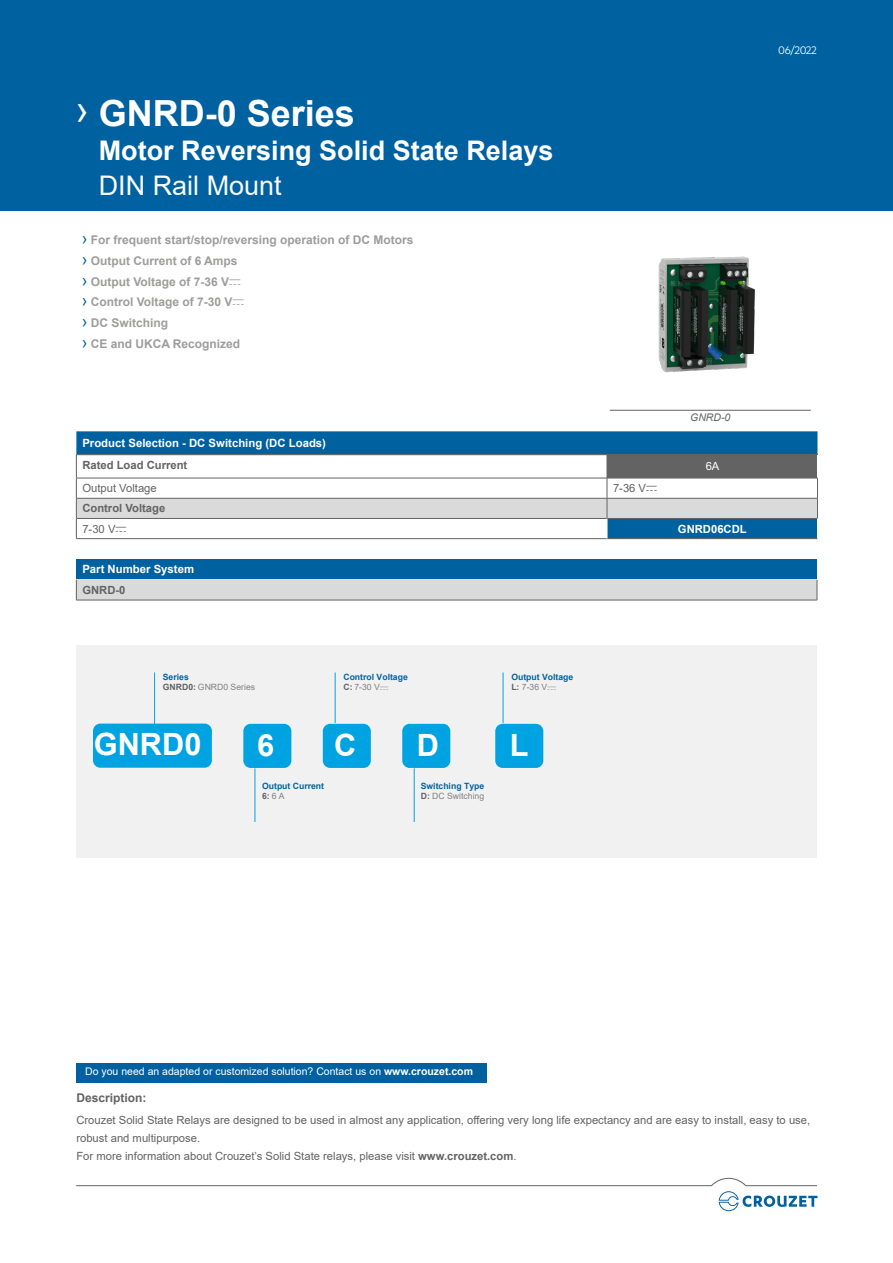
<style>
.page{position:relative;width:893px;height:1263px;background:#fff}
.page>*{position:absolute;margin:0;border:0;box-sizing:border-box;transform-origin:0 0}
.t1{font:700 36px "Arial";color:#fff}
.t2{font:700 30.75px "Arial";color:#fff}
.t3{font:700 27px "Arial";color:#fff}
.t4{font:27px "Arial";color:#fafafb}
.t5{font:12.75px "Karbon";letter-spacing:-.035em;color:#fff}
.t6{font:700 12px/20.7px "Arial";color:#9d9d9c}
.t7{font:700 12px "Arial";color:#646363}
.t8{font:700 11.4px "Arial";color:#fff}
.t9{font:11.25px/18px "Arial";color:#646363}
.t10{font:700 11.25px/20.2px "Arial";color:#646363}
.t11{font:700 11.25px "Arial";color:#fff}
.t12{font:11.25px "Arial";color:#fff}
.t13{font:10.5px "Arial";color:#fff}
.t14{font:italic 10.5px "Arial";color:#646363}
.t15{font:700 8.7px/10.4px "Arial";color:#0063a2}
.t16{font:8.7px/10.4px "Arial";color:#808080}
.s1{font-weight:400;font-size:39px}
.s2{font-weight:400;font-size:16.5px;color:#0061a1}
.s3{font-family:"Graph Schneider";font-weight:400}
.s4{font-weight:700;color:#0061a1}
.s5{font-family:"Graph Schneider"}
.s6{font-weight:400}
.s7{font-weight:700;color:#0063a2}
.s8{font-weight:700;color:#646363}
.s9{color:#646363}
.s10{font-weight:400;color:#808080}
.s11{font-family:"Graph Sch";font-weight:400;color:#808080}
.s12{font-weight:700}
</style>
<div class="page">
<div style="left:0;top:0;width:893px;height:210px;background:#0061a1"></div>
<svg style="left:76px;top:1177px;width:742px;height:34px"></svg>
<div style="left:76px;top:1063px;width:411px;height:20px;background:#0061a1"></div>
<div style="left:76px;top:645px;width:741px;height:213px;background:#f1f1f1"></div>
<hr style="left:610px;top:410px;width:201px;height:1px;background:#646363">
<img style="left:658px;top:256px;width:97px;height:117px">
<div style="left:76px;top:431px;width:741px;height:23px;background:#0061a1"></div>
<hr style="left:607px;top:454px;width:211px;height:1px;background:#646363">
<hr style="left:76px;top:538px;width:531px;height:1px;background:#646363">
<hr style="left:607px;top:538px;width:211px;height:1px;background:#646363">
<hr style="left:76px;top:454px;width:531px;height:1px;background:#646363">
<svg style="left:76px;top:455px;width:742px;height:83px"></svg>
<div style="left:76px;top:559px;width:741px;height:21px;background:#0061a1"></div>
<div style="left:76px;top:580px;width:741px;height:20px;background:#dadada"></div>
<svg style="left:76px;top:580px;width:1px;height:20px"></svg>
<svg style="left:817px;top:580px;width:1px;height:20px"></svg>
<hr style="left:76px;top:600px;width:741px;height:1px;background:#646363">
<hr style="left:255px;top:768px;width:1px;height:54px;background:#00a3e2">
<hr style="left:154px;top:672px;width:1px;height:52px;background:#00a3e2">
<hr style="left:335px;top:672px;width:1px;height:51px;background:#00a3e2">
<hr style="left:503px;top:672px;width:1px;height:51px;background:#00a3e2">
<hr style="left:414px;top:768px;width:1px;height:54px;background:#00a3e2">
<div style="left:243px;top:724px;width:48px;height:44px;background:#00a3e2;border-radius:7px"></div>
<div style="left:323px;top:724px;width:48px;height:44px;background:#00a3e2;border-radius:7px"></div>
<div style="left:402px;top:724px;width:48px;height:44px;background:#00a3e2;border-radius:7px"></div>
<div style="left:93px;top:724px;width:119px;height:44px;background:#00a3e2;border-radius:7px"></div>
<div style="left:495px;top:724px;width:48px;height:44px;background:#00a3e2;border-radius:7px"></div>
<h1 class="t1" style="left:76px;top:88px;width:280px"><span class="s1">›</span> GNRD-0 Series</h1>
<h3 class="t3" style="left:99px;top:132px;width:456px">Motor Reversing Solid State Relays</h3>
<h3 class="t4" style="left:99px;top:167px;width:185px">DIN Rail Mount</h3>
<p class="t6" style="left:82px;top:230px;width:333px"><span class="s2">›</span> For frequent start/stop/reversing operation of DC Motors <span class="s2">›</span> Output Current of 6 Amps<br><span class="s2">›</span> Output Voltage of 7-36 V<span class="s3">c<br></span><span class="s2">›</span> Control Voltage of 7-30 V<span class="s3">c<br></span><span class="s2">›</span> DC Switching<br><span class="s2">›</span> CE and UKCA Recognized</p>
<p class="t5" style="left:770px;top:43px;width:48px"><span class="s4">|</span> 06/2022</p>
<p class="t14" style="left:690px;top:411px;width:42px">GNRD-0</p>
<p class="t8" style="left:82px;top:435px;width:245px">Product Selection - DC Switching (DC Loads)</p>
<p class="t10" style="left:82px;top:455px;width:107px">Rated Load Current</p>
<p class="t12" style="left:706px;top:459px;width:15px">6A</p>
<p class="t9" style="left:82px;top:479px;width:76px">Output Voltage</p>
<p class="t9" style="left:613px;top:479px;width:46px">7-36 V<span class="s5">c</span></p>
<p class="t10" style="left:82px;top:498px;width:84px">Control Voltage<br><span class="s6">7-30 V</span><span class="s3">c</span></p>
<p class="t11" style="left:678px;top:521px;width:70px">GNRD06CDL</p>
<p class="t8" style="left:82px;top:561px;width:113px">Part Number System</p>
<p class="t10" style="left:82px;top:580px;width:45px">GNRD-0</p>
<p class="t16" style="left:163px;top:672px;width:94px"><span class="s7">Series<br></span><span class="s8">GNRD0:</span> GNRD0 Series</p>
<p class="t15" style="left:343px;top:672px;width:66px">Control Voltage<br><span class="s9">C:</span> <span class="s10">7-30 V</span><span class="s11">c</span></p>
<p class="t15" style="left:511px;top:672px;width:64px">Output Voltage<br><span class="s9">L:</span> <span class="s10">7-36 V</span><span class="s11">c</span></p>
<h2 class="t2" style="left:94px;top:723px;width:109px">GNRD0</h2>
<h2 class="t2" style="left:257px;top:724px;width:19px">6</h2>
<h2 class="t2" style="left:334px;top:724px;width:24px">C</h2>
<h2 class="t2" style="left:417px;top:724px;width:24px">D</h2>
<h2 class="t2" style="left:510px;top:724px;width:20px">L</h2>
<p class="t15" style="left:262px;top:780px;width:64px">Output Current<br><span class="s9">6:</span><span class="s10">6 A</span></p>
<p class="t15" style="left:421px;top:780px;width:65px">Switching Type<br><span class="s9">D:</span> <span class="s10">DC Switching</span></p>
<p class="t13" style="left:85px;top:1064px;width:389px">Do you need an adapted or customized solution? Contact us on <span class="s12">www.crouzet.com</span></p>
<p class="t7" style="left:76px;top:1089px;width:72px">Description:</p>
<p class="t9" style="left:76px;top:1111px;width:735px">Crouzet Solid State Relays are designed to be used in almost any application, offering very long life expectancy and are easy to install, easy to use, robust and multipurpose.<br>For more information about Crouzet’s Solid State relays, please visit <span class="s12">www.crouzet.com</span>.</p>
</div>
